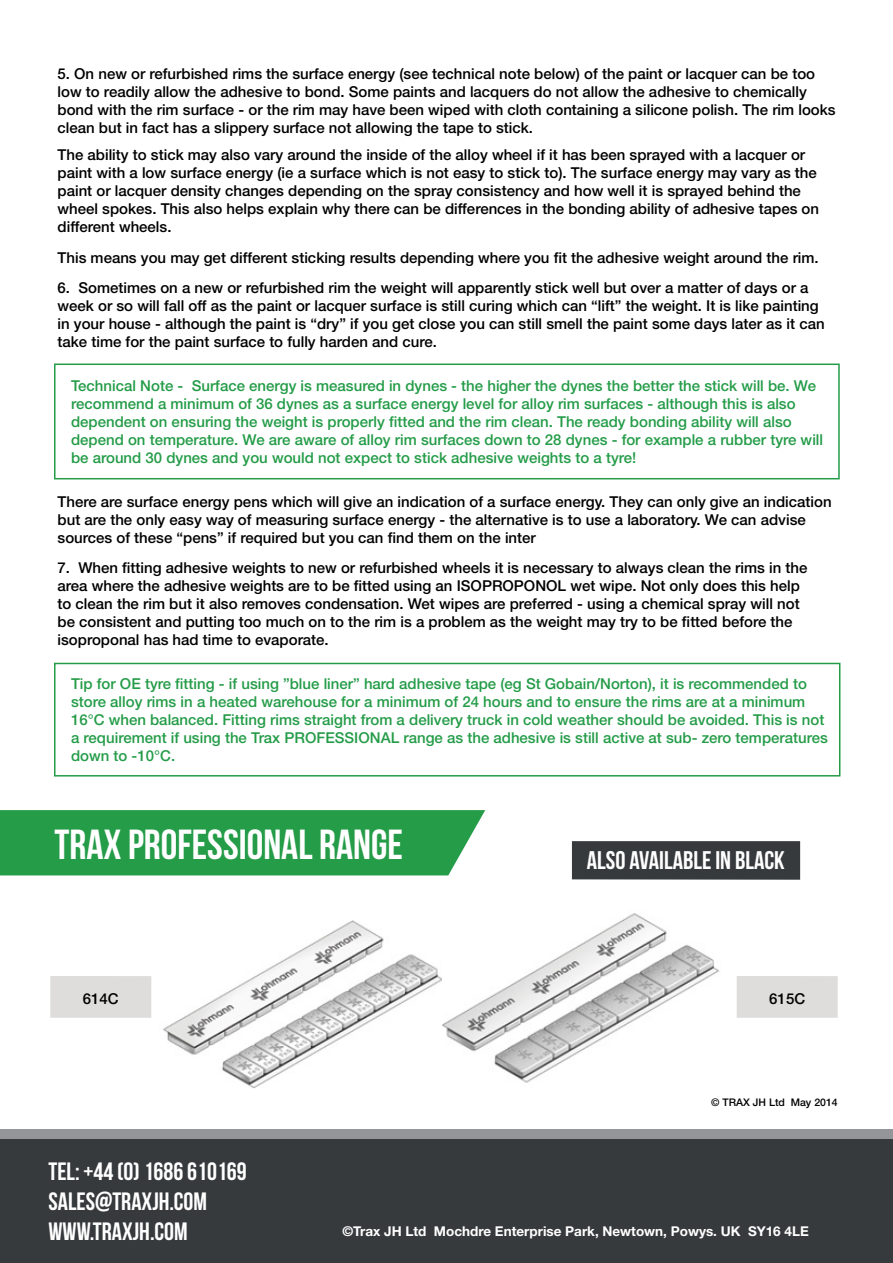
<style>
.page{position:relative;width:893px;height:1263px;background:#fff}
.page>*{position:absolute;margin:0;border:0;box-sizing:border-box;transform-origin:0 0}
.t1{font:42px "Bebas Neue";color:#fff}
.t2{font:25.5px "Bebas Neue";color:#fff}
.t3{font:25.05px/30px "Bebas Neue";color:#fff}
.t4{font:500 15px/18px "Helvetica Neue";color:#000}
.t5{font:500 15px/18px "Helvetica Neue";color:#249c48}
.t6{font:700 13.5px "Helvetica Neue";color:#fff}
.t7{font:500 10.5px "Helvetica Neue";color:#000}
</style>
<div class="page">
<div style="left:0;top:1135px;width:893px;height:128px;background:#363a3c"></div>
<div style="left:0;top:1129px;width:893px;height:10px;background:#939598"></div>
<div style="left:54px;top:363px;width:786px;height:116px;border:2px solid #249c48"></div>
<div style="left:54px;top:663px;width:786px;height:113px;border:2px solid #249c48"></div>
<div style="left:0;top:810px;width:485px;height:65px;background:#249c48"></div>
<img style="left:441px;top:913px;width:278px;height:170px">
<img style="left:163px;top:921px;width:278px;height:167px">
<div style="left:50px;top:976px;width:101px;height:42px;background:#dedddc"></div>
<div style="left:737px;top:976px;width:101px;height:42px;background:#dedddc"></div>
<div style="left:572px;top:841px;width:228px;height:39px;background:#363a3c"></div>
<p class="t4" style="left:58px;top:65px;width:780px">5. On new or refurbished rims the surface energy (see technical note below) of the paint or lacquer can be too low to readily allow the adhesive to bond. Some paints and lacquers do not allow the adhesive to chemically bond with the rim surface - or the rim may have been wiped with cloth containing a silicone polish. The rim looks clean but in fact has a slippery surface not allowing the tape to stick.</p>
<p class="t4" style="left:58px;top:145px;width:763px">The ability to stick may also vary around the inside of the alloy wheel if it has been sprayed with a lacquer or paint with a low surface energy (ie a surface which is not easy to stick to). The surface energy may vary as the paint or lacquer density changes depending on the spray consistency and how well it is sprayed behind the wheel spokes. This also helps explain why there can be differences in the bonding ability of adhesive tapes on different wheels.</p>
<p class="t4" style="left:58px;top:248px;width:763px">This means you may get different sticking results depending where you fit the adhesive weight around the rim.</p>
<p class="t4" style="left:58px;top:279px;width:768px">6. Sometimes on a new or refurbished rim the weight will apparently stick well but over a matter of days or a week or so will fall off as the paint or lacquer surface is still curing which can “lift” the weight. It is like painting in your house - although the paint is “dry” if you get close you can still smell the paint some days later as it can take time for the paint surface to fully harden and cure.</p>
<p class="t5" style="left:71px;top:376px;width:754px">Technical Note - Surface energy is measured in dynes - the higher the dynes the better the stick will be. We recommend a minimum of 36 dynes as a surface energy level for alloy rim surfaces - although this is also dependent on ensuring the weight is properly fitted and the rim clean. The ready bonding ability will also depend on temperature. We are aware of alloy rim surfaces down to 28 dynes - for example a rubber tyre will be around 30 dynes and you would not expect to stick adhesive weights to a tyre!</p>
<p class="t4" style="left:58px;top:492px;width:776px">There are surface energy pens which will give an indication of a surface energy. They can only give an indication but are the only easy way of measuring surface energy - the alternative is to use a laboratory. We can advise sources of these “pens” if required but you can find them on the inter</p>
<p class="t4" style="left:58px;top:559px;width:751px">7. When fitting adhesive weights to new or refurbished wheels it is necessary to always clean the rims in the area where the adhesive weights are to be fitted using an ISOPROPONOL wet wipe. Not only does this help to clean the rim but it also removes condensation. Wet wipes are preferred - using a chemical spray will not be consistent and putting too much on to the rim is a problem as the weight may try to be fitted before the isoproponal has had time to evaporate.</p>
<p class="t5" style="left:71px;top:674px;width:758px">Tip for OE tyre fitting - if using ”blue liner” hard adhesive tape (eg St Gobain/Norton), it is recommended to store alloy rims in a heated warehouse for a minimum of 24 hours and to ensure the rims are at a minimum 16°C when balanced. Fitting rims straight from a delivery truck in cold weather should be avoided. This is not a requirement if using the Trax PROFESSIONAL range as the adhesive is still active at sub- zero temperatures down to -10°C.</p>
<h1 class="t1" style="left:55px;top:821px;width:350px">TRAX PROFESSIONAL RANGE</h1>
<h2 class="t2" style="left:587px;top:846px;width:199px">ALSO AVAILABLE IN BLACK</h2>
<p class="t4" style="left:83px;top:989px;width:37px">614C</p>
<p class="t4" style="left:769px;top:989px;width:37px">615C</p>
<h3 class="t3" style="left:48px;top:1156px;width:200px">TEL: +44 (0) 1686 610169<br>SALES@TRAXJH.COM<br>WWW.TRAXJH.COM</h3>
<p class="t7" style="left:711px;top:1096px;width:128px">© TRAX JH Ltd May 2014</p>
<p class="t6" style="left:342px;top:1223px;width:468px">©Trax JH Ltd Mochdre Enterprise Park, Newtown, Powys. UK SY16 4LE</p>
</div>
